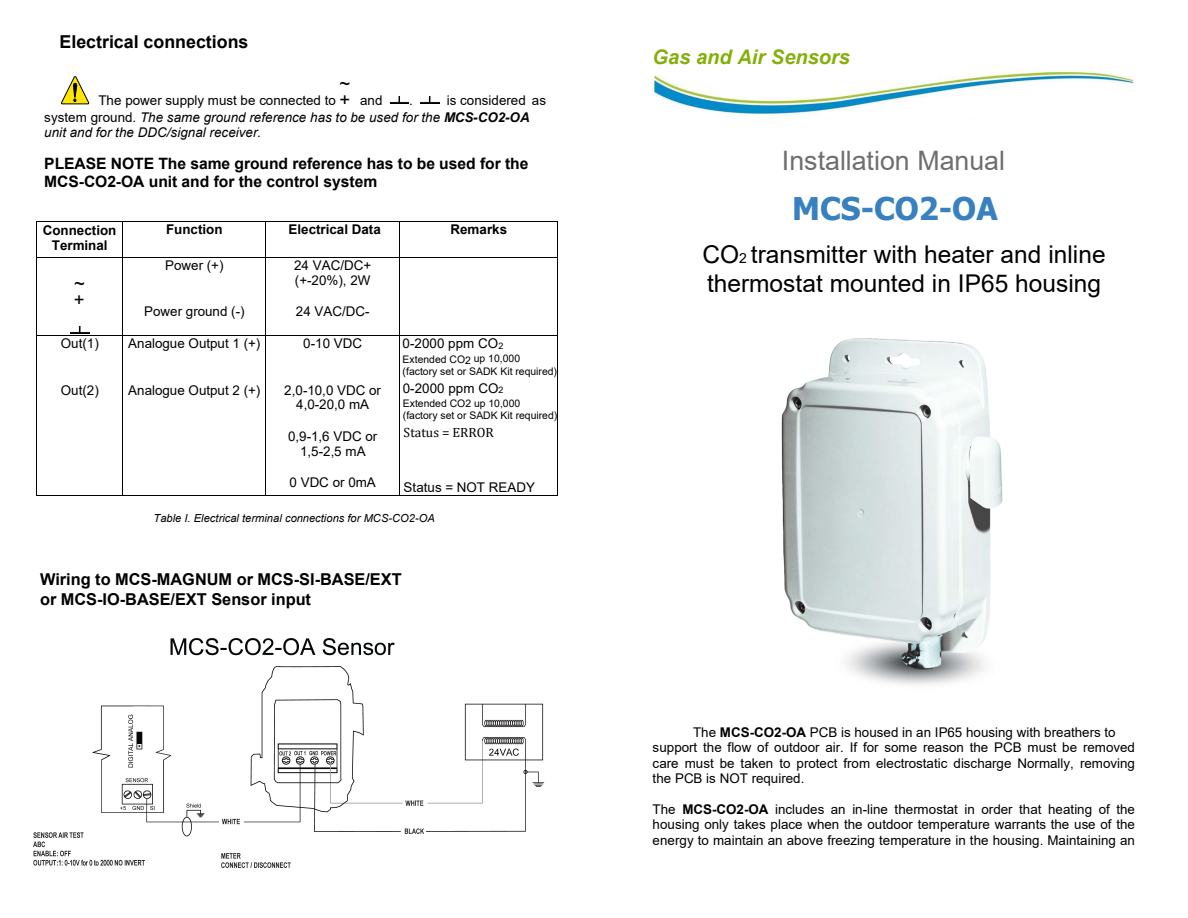
<style>
.page{position:relative;width:1188px;height:918px;background:#fff}
.page>*{position:absolute;margin:0;border:0;box-sizing:border-box;transform-origin:0 0}
.t1{font:700 31.2px "Tahoma";color:#3980c1}
.t2{font:26.7px "Arial";color:#6d6e70}
.t3{font:24.45px/28px "Arial";color:#000}
.t4{font:italic 700 20.1px "Arial";color:#85af0a}
.t5{font:18.45px/16px "Arial";color:#000}
.t6{font:700 17.85px "Arial";color:#000}
.t7{font:700 16.35px/19.6px "Arial";color:#000}
.t8{font:700 15.6px/18px "Arial";letter-spacing:-.005em;color:#000}
.t9{font:13.35px/15.5px "Arial";letter-spacing:.005em;color:#000}
.t10{font:italic 13.35px/15.8px "Arial";letter-spacing:.005em;color:#000}
.t11{font:700 13.35px/15.5px "Arial";color:#000;text-align:center}
.t12{font:13.35px "Cambria";color:#000}
.t13{font:italic 11.1px "Arial";color:#000}
.t14{font:10.35px/12px "Arial";color:#000}
.s1{font-size:18.45px}
.s2{font-style:normal}
.s3{font-weight:700}
.s4{font-size:9px}
.s5{font-size:13.95px}
</style>
<div class="page">
<img style="left:390px;top:96px;width:19px;height:8px">
<img style="left:421px;top:96px;width:19px;height:8px">
<svg style="left:61px;top:76px;width:28px;height:28px"></svg>
<hr style="left:36px;top:222px;width:87px;height:1px;background:#000">
<hr style="left:123px;top:222px;width:142px;height:1px;background:#000">
<hr style="left:266px;top:222px;width:133px;height:1px;background:#000">
<hr style="left:400px;top:222px;width:157px;height:1px;background:#000">
<hr style="left:36px;top:222px;width:1px;height:35px;background:#000">
<hr style="left:123px;top:222px;width:1px;height:35px;background:#000">
<hr style="left:265px;top:222px;width:1px;height:35px;background:#000">
<hr style="left:399px;top:222px;width:1px;height:35px;background:#000">
<hr style="left:557px;top:222px;width:1px;height:35px;background:#000">
<hr style="left:36px;top:257px;width:87px;height:1px;background:#000">
<hr style="left:123px;top:257px;width:142px;height:1px;background:#000">
<hr style="left:266px;top:257px;width:133px;height:1px;background:#000">
<hr style="left:400px;top:257px;width:157px;height:1px;background:#000">
<hr style="left:36px;top:257px;width:1px;height:79px;background:#000">
<hr style="left:123px;top:257px;width:1px;height:79px;background:#000">
<hr style="left:265px;top:257px;width:1px;height:79px;background:#000">
<hr style="left:399px;top:257px;width:1px;height:79px;background:#000">
<hr style="left:557px;top:257px;width:1px;height:79px;background:#000">
<hr style="left:36px;top:336px;width:87px;height:1px;background:#000">
<hr style="left:123px;top:336px;width:142px;height:1px;background:#000">
<hr style="left:266px;top:336px;width:133px;height:1px;background:#000">
<hr style="left:400px;top:336px;width:157px;height:1px;background:#000">
<hr style="left:36px;top:336px;width:1px;height:32px;background:#000">
<hr style="left:123px;top:336px;width:1px;height:32px;background:#000">
<hr style="left:265px;top:336px;width:1px;height:32px;background:#000">
<hr style="left:399px;top:336px;width:1px;height:32px;background:#000">
<hr style="left:557px;top:336px;width:1px;height:32px;background:#000">
<hr style="left:36px;top:368px;width:1px;height:45px;background:#000">
<hr style="left:123px;top:368px;width:1px;height:45px;background:#000">
<hr style="left:265px;top:368px;width:1px;height:45px;background:#000">
<hr style="left:399px;top:368px;width:1px;height:45px;background:#000">
<hr style="left:557px;top:368px;width:1px;height:45px;background:#000">
<svg style="left:36px;top:413px;width:1px;height:16px"></svg>
<svg style="left:265px;top:413px;width:1px;height:16px"></svg>
<svg style="left:399px;top:413px;width:1px;height:16px"></svg>
<svg style="left:557px;top:413px;width:1px;height:16px"></svg>
<hr style="left:36px;top:429px;width:1px;height:38px;background:#000">
<hr style="left:123px;top:429px;width:1px;height:38px;background:#000">
<hr style="left:265px;top:429px;width:1px;height:38px;background:#000">
<hr style="left:399px;top:429px;width:1px;height:38px;background:#000">
<hr style="left:557px;top:429px;width:1px;height:38px;background:#000">
<svg style="left:36px;top:467px;width:1px;height:29px"></svg>
<hr style="left:36px;top:496px;width:87px;height:1px;background:#000">
<hr style="left:123px;top:496px;width:142px;height:1px;background:#000">
<svg style="left:265px;top:467px;width:1px;height:29px"></svg>
<hr style="left:266px;top:496px;width:133px;height:1px;background:#000">
<svg style="left:399px;top:467px;width:1px;height:29px"></svg>
<hr style="left:400px;top:496px;width:157px;height:1px;background:#000">
<svg style="left:557px;top:467px;width:1px;height:29px"></svg>
<img style="left:71px;top:326px;width:18px;height:8px">
<img style="left:33px;top:638px;width:512px;height:230px">
<img style="left:654px;top:71px;width:480px;height:46px">
<img style="left:781px;top:338px;width:222px;height:347px">
<h3 class="t6" style="left:60px;top:29px;width:190px">Electrical connections</h3>
<h3 class="t5" style="left:340px;top:76px;width:12px">~</h3>
<p class="t9" style="left:99px;top:93px;width:285px">The power supply must be connected to <span class="s1">+</span> and</p>
<p class="t9" style="left:409px;top:93px;width:5px">.</p>
<p class="t10" style="left:44px;top:93px;width:503px;text-indent:403px"><span class="s2">is considered as system ground.</span> The same ground reference has to be used for the <span class="s3">MCS-CO2-OA </span>unit and for the DDC/signal receiver.</p>
<p class="t8" style="left:44px;top:155px;width:486px">PLEASE NOTE The same ground reference has to be used for the<br>MCS-CO2-OA unit and for the control system</p>
<p class="t11" style="left:43px;top:222px;width:75px">Connection<br>Terminal</p>
<p class="t11" style="left:166px;top:222px;width:58px">Function</p>
<p class="t11" style="left:289px;top:222px;width:94px">Electrical Data</p>
<p class="t11" style="left:450px;top:222px;width:58px">Remarks</p>
<h3 class="t5" style="left:74px;top:275px;width:12px">~ +</h3>
<p class="t9" style="left:165px;top:257px;width:60px">Power (+)</p>
<p class="t9" style="left:144px;top:303px;width:102px">Power ground (-)</p>
<p class="t9" style="left:294px;top:257px;width:79px">24 VAC/DC+ (+-20%), 2W</p>
<p class="t9" style="left:296px;top:303px;width:75px">24 VAC/DC-</p>
<p class="t9" style="left:61px;top:336px;width:40px">Out(1)</p>
<p class="t9" style="left:128px;top:336px;width:134px">Analogue Output 1 (+)</p>
<p class="t9" style="left:303px;top:336px;width:60px">0-10 VDC</p>
<p class="t9" style="left:403px;top:336px;width:102px">0-2000 ppm CO<span class="s4">2</span></p>
<p class="t14" style="left:403px;top:353px;width:156px">Extended CO2 up 10,000 (factory set or SADK Kit required)</p>
<p class="t9" style="left:61px;top:382px;width:40px">Out(2)</p>
<p class="t9" style="left:128px;top:382px;width:134px">Analogue Output 2 (+)</p>
<p class="t9" style="left:284px;top:383px;width:98px;line-height:14.2px;text-align:center">2,0-10,0 VDC or<br>4,0-20,0 mA</p>
<p class="t9" style="left:403px;top:380px;width:102px">0-2000 ppm CO<span class="s4">2</span></p>
<p class="t14" style="left:403px;top:397px;width:156px;line-height:12.5px">Extended CO2 up 10,000 (factory set or SADK Kit required)</p>
<p class="t12" style="left:404px;top:424px;width:92px">Status = ERROR</p>
<p class="t9" style="left:288px;top:429px;width:91px;text-align:center">0,9-1,6 VDC or<br>1,5-2,5 mA</p>
<p class="t9" style="left:289px;top:475px;width:88px">0 VDC or 0mA</p>
<p class="t9" style="left:404px;top:479px;width:133px">Status = NOT READY</p>
<p class="t13" style="left:154px;top:511px;width:283px">Table I. Electrical terminal connections for MCS-CO2-OA</p>
<p class="t7" style="left:40px;top:570px;width:363px">Wiring to MCS-MAGNUM or MCS-SI-BASE/EXT or MCS-IO-BASE/EXT Sensor input</p>
<h3 class="t4" style="left:653px;top:44px;width:199px">Gas and Air Sensors</h3>
<h2 class="t2" style="left:782px;top:142px;width:225px">Installation Manual</h2>
<h1 class="t1" style="left:792px;top:187px;width:207px">MCS-CO2-OA</h1>
<h3 class="t3" style="left:703px;top:241px;width:405px">CO<span class="s5">2</span> transmitter with heater and inline thermostat mounted in IP65 housing</h3>
<p class="t9" style="left:653px;top:725px;width:484px;text-indent:40px">The <span class="s3">MCS-CO2-OA</span> PCB is housed in an IP65 housing with breathers to support the flow of outdoor air. If for some reason the PCB must be removed care must be taken to protect from electrostatic discharge Normally, removing the PCB is NOT required.</p>
<p class="t9" style="left:653px;top:802px;width:484px;text-align:justify">The <span class="s3">MCS-CO2-OA</span> includes an in-line thermostat in order that heating of the housing only takes place when the outdoor temperature warrants the use of the energy to maintain an above freezing temperature in the housing. Maintaining an</p>
</div>
